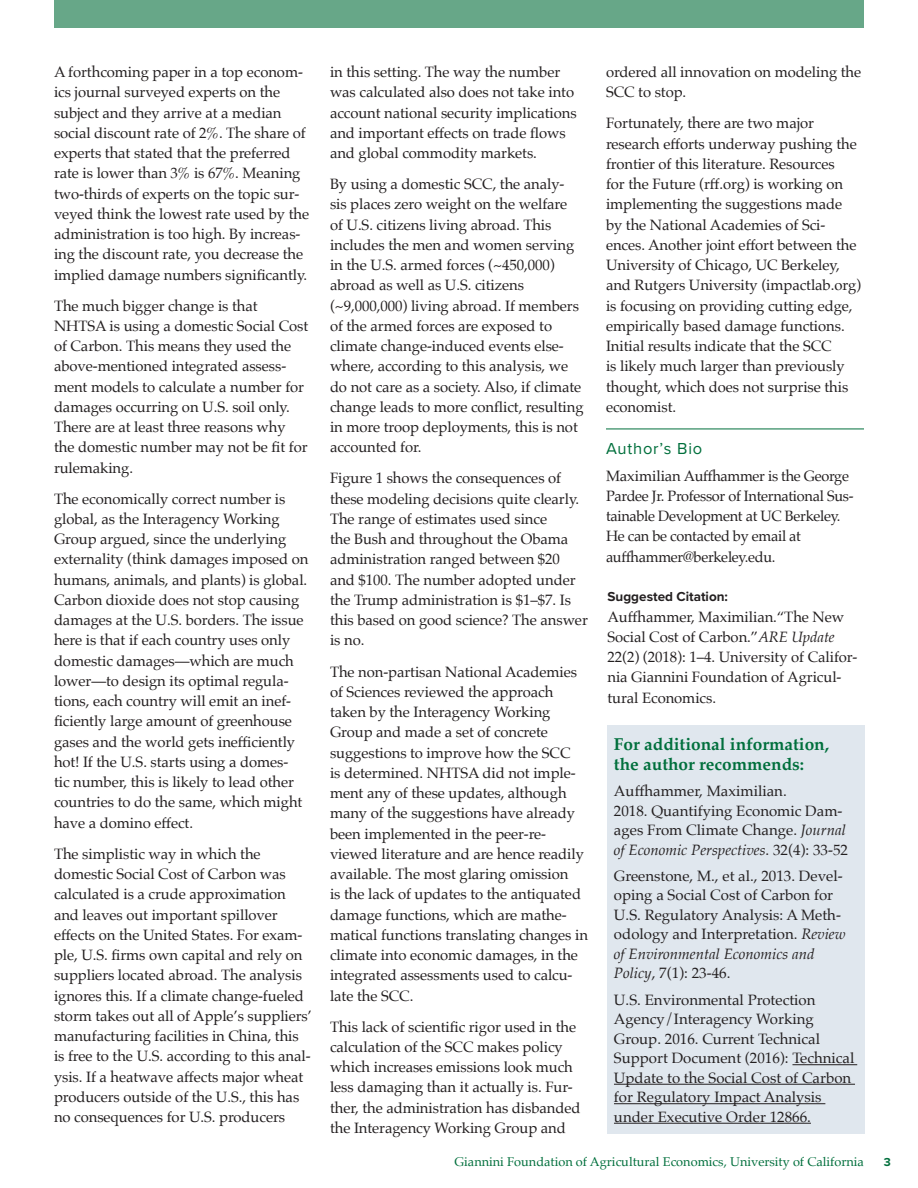
<style>
.page{position:relative;width:918px;height:1188px;background:#fff}
.page>*{position:absolute;margin:0;border:0;box-sizing:border-box;transform-origin:0 0}
.For_Additional_Info{font:700 17.25px/19.5px "Palatino";color:#006f3c}
.Author_Bio_Header{font:16.5px "Proxima Nova";letter-spacing:.05em;color:#006f3c}
.Article_Body__Palati{font:15px/20.2px "Palatino";letter-spacing:-.005em;color:#231f20}
.t1{font:700 13.5px "Proxima Nova";color:#231f20}
.t2{font:12.75px "Palatino";color:#006f3c}
.t3{font:700 12px "Proxima Nova";color:#006f3c}
.s1{font-style:italic}
</style>
<div class="page">
<div style="left:54px;top:0;width:810px;height:28px;background:#67a788"></div>
<div style="left:608px;top:726px;width:258px;height:408px;background:#e0e7ee"></div>
<hr style="left:792px;top:1064px;width:65px;height:1px;background:#231f20">
<hr style="left:614px;top:1084px;width:241px;height:1px;background:#231f20">
<hr style="left:614px;top:1103px;width:211px;height:1px;background:#231f20">
<hr style="left:614px;top:1123px;width:197px;height:1px;background:#231f20">
<hr style="left:606px;top:429px;width:258px;height:1px;background:#006f3c">
<p class="Article_Body__Palati" style="left:54px;top:62px;width:257px">A forthcoming paper in a top econom&shy;ics journal surveyed experts on the subject and they arrive at a median social discount rate of 2%. The share of experts that stated that the preferred rate is lower than 3% is 67%. Meaning two-thirds of experts on the topic sur&shy;veyed think the lowest rate used by the administration is too high. By increas&shy;ing the discount rate, you decrease the implied damage numbers significantly.</p>
<p class="Article_Body__Palati" style="left:54px;top:295px;width:256px">The much bigger change is that<br>NHTSA is using a domestic Social Cost of Carbon. This means they used the above-mentioned integrated assess&shy;ment models to calculate a number for damages occurring on U.S. soil only.<br>There are at least three reasons why the domestic number may not be fit for rulemaking.</p>
<p class="Article_Body__Palati" style="left:54px;top:488px;width:256px">The economically correct number is global, as the Interagency Working Group argued, since the underlying externality (think damages imposed on humans, animals, and plants) is global.<br>Carbon dioxide does not stop causing damages at the U.S. borders. The issue here is that if each country uses only domestic damages—which are much lower—to design its optimal regula&shy;tions, each country will emit an inef&shy;ficiently large amount of greenhouse gases and the world gets inefficiently hot! If the U.S. starts using a domes-<br>tic number, this is likely to lead other countries to do the same, which might have a domino effect.</p>
<p class="Article_Body__Palati" style="left:54px;top:843px;width:260px">The simplistic way in which the domestic Social Cost of Carbon was calculated is a crude approximation and leaves out important spillover effects on the United States. For exam&shy;ple, U.S. firms own capital and rely on suppliers located abroad. The analysis ignores this. If a climate change-fueled storm takes out all of Apple’s suppliers’ manufacturing facilities in China, this is free to the U.S. according to this anal&shy;ysis. If a heatwave affects major wheat producers outside of the U.S., this has no consequences for U.S. producers</p>
<p class="Article_Body__Palati" style="left:330px;top:62px;width:248px">in this setting. The way the number was calculated also does not take into account national security implications and important effects on trade flows and global commodity markets.</p>
<p class="Article_Body__Palati" style="left:330px;top:174px;width:255px">By using a domestic SCC, the analy&shy;sis places zero weight on the welfare of U.S. citizens living abroad. This includes the men and women serving in the U.S. armed forces (~450,000) abroad as well as U.S. citizens (~9,000,000) living abroad. If members of the armed forces are exposed to climate change-induced events else&shy;where, according to this analysis, we do not care as a society. Also, if climate change leads to more conflict, resulting in more troop deployments, this is not accounted for.</p>
<p class="Article_Body__Palati" style="left:330px;top:468px;width:259px">Figure 1 shows the consequences of these modeling decisions quite clearly.<br>The range of estimates used since<br>the Bush and throughout the Obama administration ranged between $20 and $100. The number adopted under the Trump administration is $1–$7. Is this based on good science? The answer is no.</p>
<p class="Article_Body__Palati" style="left:330px;top:661px;width:259px">The non-partisan National Academies of Sciences reviewed the approach taken by the Interagency Working Group and made a set of concrete suggestions to improve how the SCC<br>is determined. NHTSA did not imple&shy;ment any of these updates, although many of the suggestions have already been implemented in the peer-re&shy;viewed literature and are hence readily available. The most glaring omission<br>is the lack of updates to the antiquated damage functions, which are mathe&shy;matical functions translating changes in climate into economic damages, in the integrated assessments used to calcu&shy;late the SCC.</p>
<p class="Article_Body__Palati" style="left:330px;top:1016px;width:252px">This lack of scientific rigor used in the calculation of the SCC makes policy which increases emissions look much less damaging than it actually is. Fur&shy;ther, the administration has disbanded the Interagency Working Group and</p>
<p class="Article_Body__Palati" style="left:606px;top:62px;width:257px">ordered all innovation on modeling the<br>SCC to stop.</p>
<p class="Article_Body__Palati" style="left:606px;top:113px;width:257px">Fortunately, there are two major research efforts underway pushing the frontier of this literature. Resources<br>for the Future (rff.org) is working on implementing the suggestions made by the National Academies of Sci&shy;ences. Another joint effort between the University of Chicago, UC Berkeley, and Rutgers University (impactlab.org) is focusing on providing cutting edge, empirically based damage functions.<br>Initial results indicate that the SCC<br>is likely much larger than previously thought, which does not surprise this economist.</p>
<p class="Author_Bio_Header" style="left:606px;top:436px;width:98px">Author’s Bio</p>
<p class="Article_Body__Palati" style="left:606px;top:465px;width:249px">Maximilian Auffhammer is the George Pardee Jr. Professor of International Sus&shy;tainable Development at UC Berkeley.<br>He can be contacted by email at auffhammer@berkeley.edu.</p>
<p class="t1" style="left:608px;top:587px;width:122px">Suggested Citation:</p>
<p class="Article_Body__Palati" style="left:608px;top:606px;width:251px">Auffhammer, Maximilian.“The New Social Cost of Carbon.”<span class="s1">ARE Update </span>22(2) (2018): 1–4. University of Califor&shy;nia Giannini Foundation of Agricul&shy;tural Economics.</p>
<p class="For_Additional_Info" style="left:614px;top:734px;width:217px">For additional information, the author recommends:</p>
<p class="Article_Body__Palati" style="left:614px;top:781px;width:236px;line-height:19.5px">Auffhammer, Maximilian.<br>2018. Quantifying Economic Dam&shy;ages From Climate Change. <span class="s1">Journal of Economic Perspectives</span>. 32(4): 33-52</p>
<p class="Article_Body__Palati" style="left:614px;top:866px;width:233px;line-height:19.5px">Greenstone, M., et al., 2013. Devel&shy;oping a Social Cost of Carbon for<br>U.S. Regulatory Analysis: A Meth&shy;odology and Interpretation. <span class="s1">Review of Environmental Economics and<br>Policy</span>, 7(1): 23-46.</p>
<p class="Article_Body__Palati" style="left:614px;top:990px;width:242px;line-height:19.5px">U.S. Environmental Protection<br>Agency/Interagency Working<br>Group. 2016. Current Technical<br>Support Document (2016): Technical<br>Update to the Social Cost of Carbon for Regulatory Impact Analysis under Executive Order 12866.</p>
<p class="t2" style="left:455px;top:1151px;width:411px">Giannini Foundation of Agricultural Economics, University of California</p>
<p class="t3" style="left:884px;top:1153px;width:9px">3</p>
</div>
